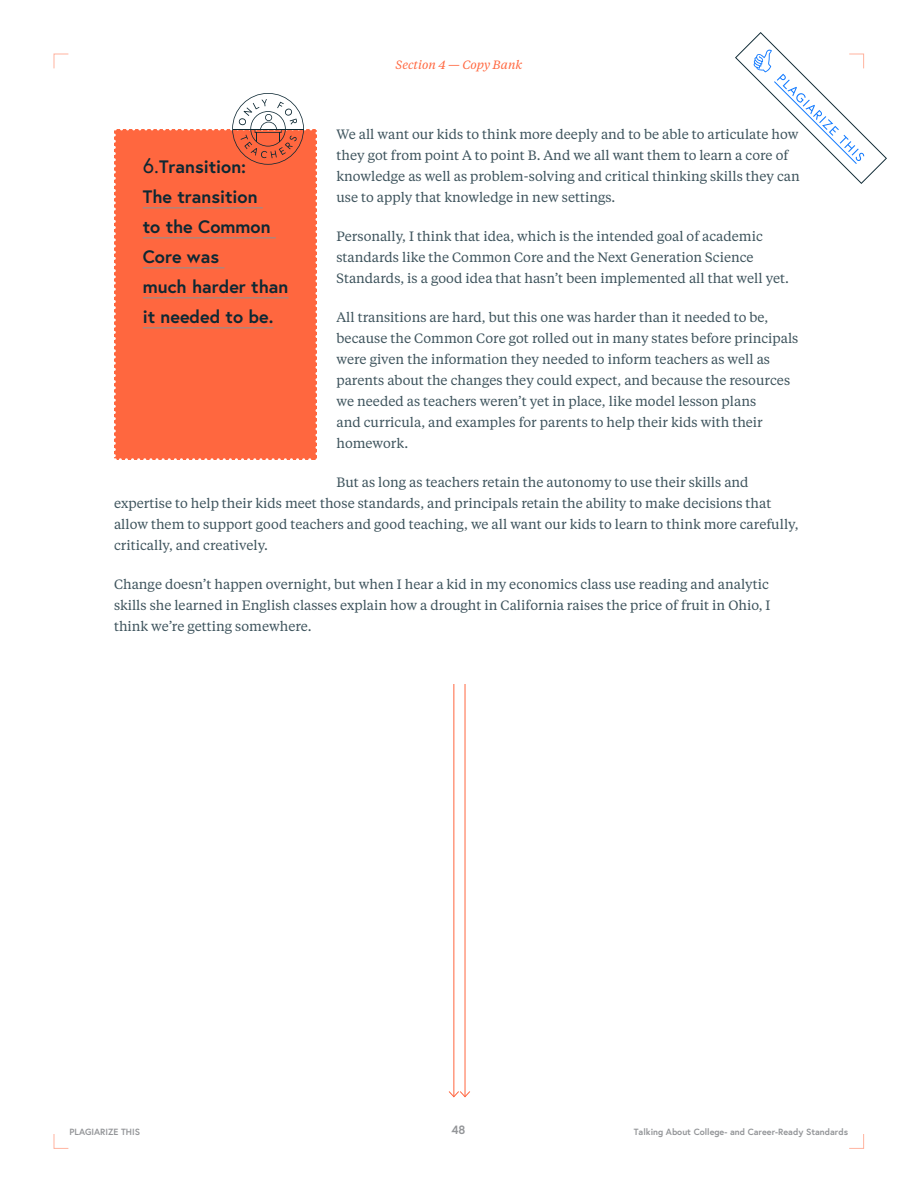
<style>
.page{position:relative;width:918px;height:1188px;background:#fff}
.page>*{position:absolute;margin:0;border:0;box-sizing:border-box;transform-origin:0 0}
.t1{font:700 18px/30px "Europa";color:#0d2833}
.t2{font:13.5px/21px "Tiempos Text";color:#3d535c}
.t3{font:italic 12px "Tiempos Text";color:#ff673f}
.t4{font:700 12px "Europa";color:#939598}
.t5{font:700 9px "Europa";color:#939598}
.s1{font-weight:400;font-size:21px}
</style>
<div class="page">
<svg style="left:53px;top:53px;width:16px;height:16px"></svg>
<svg style="left:53px;top:1134px;width:16px;height:15px"></svg>
<svg style="left:849px;top:1134px;width:15px;height:15px"></svg>
<hr style="left:453px;top:684px;width:1px;height:413px;background:#ff6640">
<hr style="left:465px;top:684px;width:1px;height:413px;background:#ff6640">
<svg style="left:448px;top:1090px;width:22px;height:8px"></svg>
<svg style="left:114px;top:93px;width:203px;height:367px;background:#fc7653"></svg>
<svg style="left:735px;top:32px;width:152px;height:152px"></svg>
<p class="t3" style="left:396px;top:57px;width:128px">Section 4 — Copy Bank</p>
<p class="t2" style="left:336px;top:123px;width:465px">We all want our kids to think more deeply and to be able to articulate how they got from point A to point B. And we all want them to learn a core of knowledge as well as problem-solving and critical thinking skills they can use to apply that knowledge in new settings.</p>
<p class="t2" style="left:336px;top:225px;width:454px">Personally, I think that idea, which is the intended goal of academic standards like the Common Core and the Next Generation Science<br>Standards, is a good idea that hasn’t been implemented all that well yet.</p>
<p class="t2" style="left:336px;top:306px;width:463px">All transitions are hard, but this one was harder than it needed to be, because the Common Core got rolled out in many states before principals were given the information they needed to inform teachers as well as parents about the changes they could expect, and because the resources we needed as teachers weren’t yet in place, like model lesson plans<br>and curricula, and examples for parents to help their kids with their homework.</p>
<p class="t2" style="left:114px;top:471px;width:686px;text-indent:222px">But as long as teachers retain the autonomy to use their skills and expertise to help their kids meet those standards, and principals retain the ability to make decisions that allow them to support good teachers and good teaching, we all want our kids to learn to think more carefully, critically, and creatively.</p>
<p class="t2" style="left:114px;top:573px;width:658px">Change doesn’t happen overnight, but when I hear a kid in my economics class use reading and analytic skills she learned in English classes explain how a drought in California raises the price of fruit in Ohio, I think we’re getting somewhere.</p>
<h1 class="t1" style="left:143px;top:152px;width:147px"><span class="s1">6.</span>Transition:<br>The transition<br>to the Common<br>Core was<br>much harder than it needed to be.</h1>
<p class="t5" style="left:69px;top:1126px;width:72px">PLAGIARIZE THIS</p>
<p class="t4" style="left:452px;top:1122px;width:16px">48</p>
<p class="t5" style="left:634px;top:1126px;width:216px">Talking About College- and Career-Ready Standards</p>
</div>
